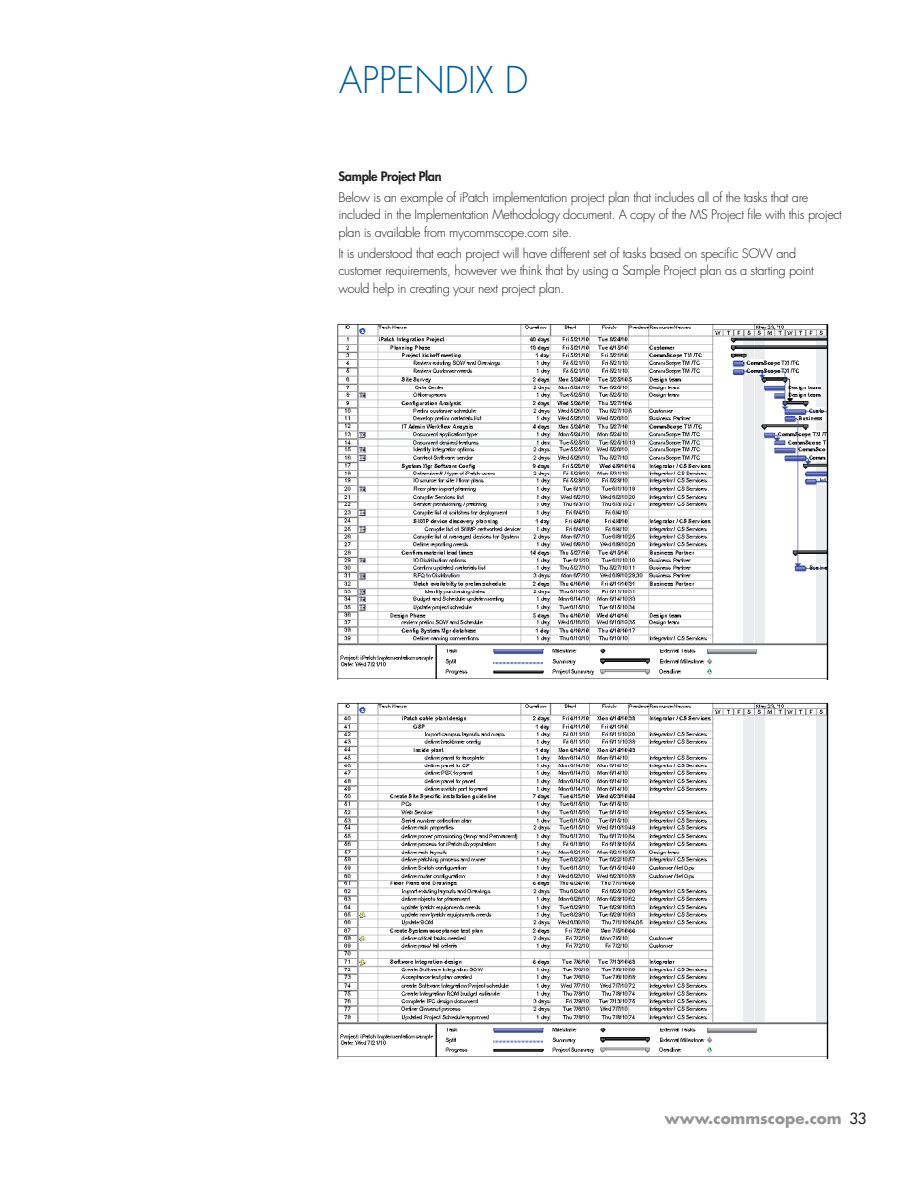
<style>
.page{position:relative;width:918px;height:1188px;background:#fff}
.page>*{position:absolute;margin:0;border:0;box-sizing:border-box;transform-origin:0 0}
.t1{font:300 36px "Futura Std";color:#005d9c}
.t2{font:700 15px "Futura Std";color:#939598}
.t3{font:300 12.75px/17.2px "Futura Std";letter-spacing:-.025em;color:#231f20}
.t4{font:800 12.75px "Futura Std";letter-spacing:-.025em;color:#231f20}
.s1{font-weight:500;color:#231f20}
</style>
<div class="page">
<img style="left:337px;top:324px;width:492px;height:355px">
<img style="left:337px;top:702px;width:492px;height:357px">
<h1 class="t1" style="left:339px;top:59px;width:191px">APPENDIX D</h1>
<p class="t4" style="left:339px;top:168px;width:105px">Sample Project Plan</p>
<p class="t3" style="left:339px;top:189px;width:505px">Below is an example of iPatch implementation project plan that includes all of the tasks that are included in the Implementation Methodology document. A copy of the MS Project file with this project plan is available from mycommscope.com site.</p>
<p class="t3" style="left:339px;top:245px;width:477px">It is understood that each project will have different set of tasks based on specific SOW and customer requirements, however we think that by using a Sample Project plan as a starting point would help in creating your next project plan.</p>
<p class="t2" style="left:665px;top:1109px;width:203px">www.commscope.com <span class="s1">33</span></p>
</div>
